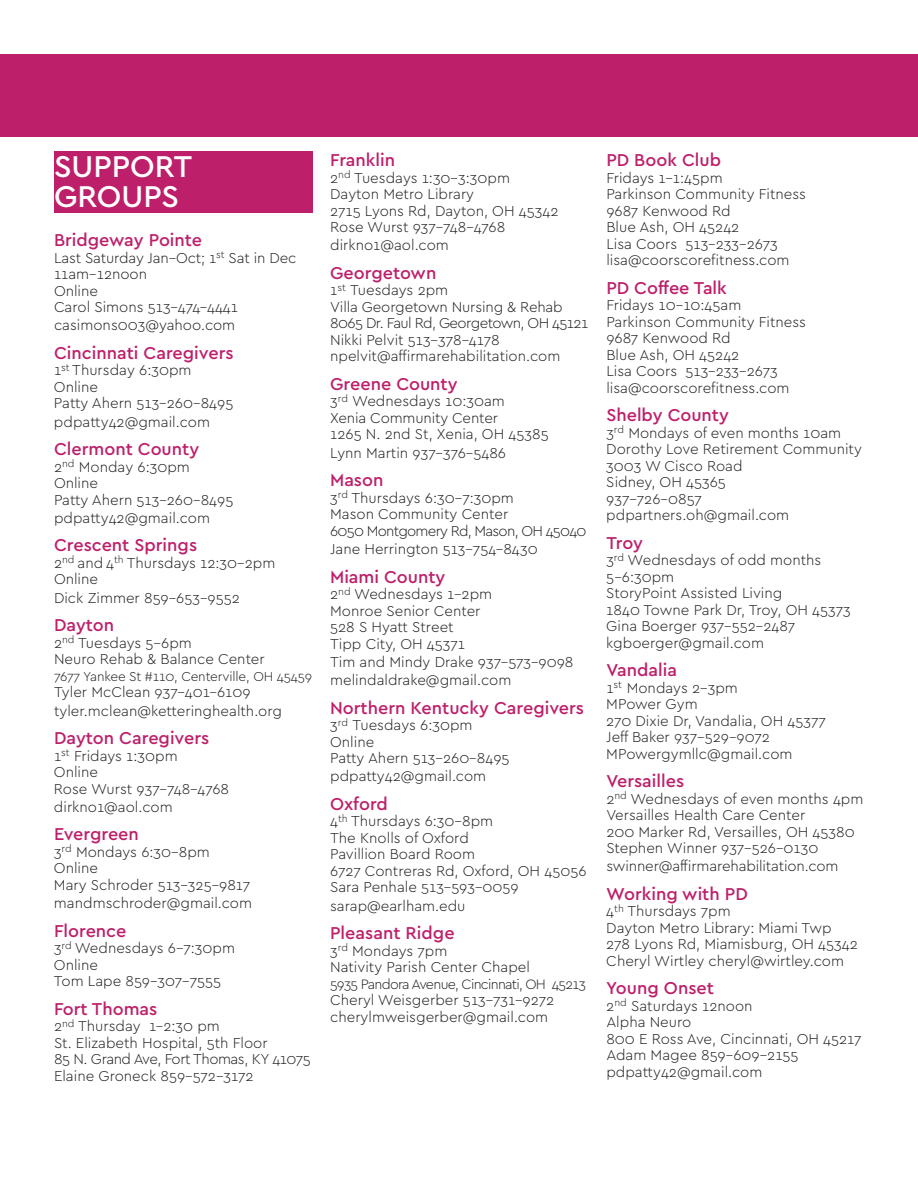
<style>
.page{position:relative;width:918px;height:1188px;background:#fff}
.page>*{position:absolute;margin:0;border:0;box-sizing:border-box;transform-origin:0 0}
.t1{font:500 31.5px/30px "Cera PRO";color:#fff}
.t2{font:500 18px "Cera PRO";color:#bd1f6a}
.t3{font:300 15px/16.5px "Cera PRO";color:#231f20}
.t4{font:300 14.25px "Cera PRO";letter-spacing:-.05em;color:#231f20}
.t5{font:300 13.5px "Cera PRO";letter-spacing:-.01em;color:#231f20}
</style>
<div class="page">
<div style="left:0;top:55px;width:918px;height:82px;background:#bd1f6a"></div>
<div style="left:54px;top:152px;width:258px;height:61px;background:#bd1f6a"></div>
<h1 class="t1" style="left:54px;top:150px;width:140px">SUPPORT<br>GROUPS</h1>
<p class="t2" style="left:54px;top:228px;width:150px">Bridgeway Pointe</p>
<p class="t3" style="left:54px;top:249px;width:244px">Last Saturday Jan–Oct; 1<sup>st</sup> Sat in Dec<br>11am–12noon<br>Online<br>Carol Simons 513-474-4441</p>
<p class="t3" style="left:54px;top:316px;width:183px">casimons003@yahoo.com</p>
<p class="t2" style="left:54px;top:341px;width:181px">Cincinnati Caregivers</p>
<p class="t3" style="left:54px;top:361px;width:181px">1<sup>st</sup> Thursday 6:30pm<br>Online<br>Patty Ahern 513-260-8495</p>
<p class="t3" style="left:54px;top:413px;width:158px">pdpatty42@gmail.com</p>
<p class="t2" style="left:54px;top:437px;width:147px">Clermont County</p>
<p class="t3" style="left:54px;top:458px;width:181px">2<sup>nd</sup> Monday 6:30pm<br>Online<br>Patty Ahern 513-260-8495</p>
<p class="t3" style="left:54px;top:509px;width:158px">pdpatty42@gmail.com</p>
<p class="t2" style="left:54px;top:533px;width:145px">Crescent Springs</p>
<p class="t3" style="left:54px;top:554px;width:223px">2<sup>nd</sup> and 4<sup>th</sup> Thursdays 12:30–2pm<br>Online</p>
<p class="t3" style="left:54px;top:589px;width:187px">Dick Zimmer 859-653-9552</p>
<p class="t2" style="left:54px;top:613px;width:62px">Dayton</p>
<p class="t3" style="left:54px;top:634px;width:212px">2<sup>nd</sup> Tuesdays 5–6pm<br>Neuro Rehab &amp; Balance Center</p>
<p class="t5" style="left:54px;top:667px;width:260px">7677 Yankee St #110, Centerville, OH 45459</p>
<p class="t3" style="left:54px;top:682px;width:230px;line-height:18.3px">Tyler McClean 937-401-6109 tyler.mclean@ketteringhealth.org</p>
<p class="t2" style="left:54px;top:726px;width:157px">Dayton Caregivers</p>
<p class="t3" style="left:54px;top:747px;width:177px">1<sup>st</sup> Fridays 1:30pm<br>Online<br>Rose Wurst 937-748-4768</p>
<p class="t3" style="left:54px;top:798px;width:120px">dirkno1@aol.com</p>
<p class="t2" style="left:54px;top:822px;width:86px">Evergreen</p>
<p class="t3" style="left:54px;top:843px;width:198px">3<sup>rd</sup> Mondays 6:30–8pm<br>Online<br>Mary Schroder 513-325-9817</p>
<p class="t3" style="left:54px;top:894px;width:200px">mandmschroder@gmail.com</p>
<p class="t2" style="left:54px;top:919px;width:74px">Florence</p>
<p class="t3" style="left:54px;top:939px;width:183px">3<sup>rd</sup> Wednesdays 6–7:30pm<br>Online<br>Tom Lape 859-307-7555</p>
<p class="t2" style="left:54px;top:997px;width:105px">Fort Thomas</p>
<p class="t3" style="left:54px;top:1017px;width:258px">2<sup>nd</sup> Thursday 1–2:30 pm<br>St. Elizabeth Hospital, 5th Floor<br>85 N. Grand Ave, Fort Thomas, KY 41075<br>Elaine Groneck 859-572-3172</p>
<p class="t2" style="left:330px;top:148px;width:66px">Franklin</p>
<p class="t3" style="left:330px;top:169px;width:230px">2<sup>nd</sup> Tuesdays 1:30–3:30pm<br>Dayton Metro Library<br>2715 Lyons Rd, Dayton, OH 45342<br>Rose Wurst 937-748-4768</p>
<p class="t3" style="left:330px;top:237px;width:120px">dirkno1@aol.com</p>
<p class="t2" style="left:330px;top:261px;width:108px">Georgetown</p>
<p class="t3" style="left:330px;top:282px;width:260px">1<sup>st</sup> Tuesdays 2pm<br>Villa Georgetown Nursing &amp; Rehab<br>8065 Dr. Faul Rd, Georgetown, OH 45121<br>Nikki Pelvit 513-378-4178 npelvit@affirmarehabilitation.com</p>
<p class="t2" style="left:330px;top:372px;width:129px">Greene County</p>
<p class="t3" style="left:330px;top:393px;width:220px">3<sup>rd</sup> Wednesdays 10:30am<br>Xenia Community Center<br>1265 N. 2nd St, Xenia, OH 45385</p>
<p class="t3" style="left:330px;top:444px;width:178px">Lynn Martin 937-376-5486</p>
<p class="t2" style="left:330px;top:468px;width:55px">Mason</p>
<p class="t3" style="left:330px;top:489px;width:258px">3<sup>rd</sup> Thursdays 6:30-7:30pm<br>Mason Community Center<br>6050 Montgomery Rd, Mason, OH 45040</p>
<p class="t3" style="left:330px;top:540px;width:209px">Jane Herrington 513-754-8430</p>
<p class="t2" style="left:330px;top:565px;width:117px">Miami County</p>
<p class="t3" style="left:330px;top:585px;width:164px">2<sup>nd</sup> Wednesdays 1–2pm<br>Monroe Senior Center<br>528 S Hyatt Street<br>Tipp City, OH 45371</p>
<p class="t3" style="left:330px;top:652px;width:245px;line-height:18.3px">Tim and Mindy Drake 937-573-9098 melindaldrake@gmail.com</p>
<p class="t2" style="left:330px;top:696px;width:255px">Northern Kentucky Caregivers</p>
<p class="t3" style="left:330px;top:716px;width:181px">3<sup>rd</sup> Tuesdays 6:30pm<br>Online<br>Patty Ahern 513-260-8495</p>
<p class="t3" style="left:330px;top:768px;width:158px">pdpatty42@gmail.com</p>
<p class="t2" style="left:330px;top:792px;width:59px">Oxford</p>
<p class="t3" style="left:330px;top:813px;width:258px">4<sup>th</sup> Thursdays 6:30–8pm<br>The Knolls of Oxford<br>Pavillion Board Room<br>6727 Contreras Rd, Oxford, OH 45056<br>Sara Penhale 513-593-0059</p>
<p class="t3" style="left:330px;top:897px;width:137px">sarap@earlham.edu</p>
<p class="t2" style="left:330px;top:921px;width:126px">Pleasant Ridge</p>
<p class="t3" style="left:330px;top:942px;width:201px">3<sup>rd</sup> Mondays 7pm<br>Nativity Parish Center Chapel</p>
<p class="t4" style="left:330px;top:974px;width:257px">5935 Pandora Avenue, Cincinnati, OH 45213</p>
<p class="t3" style="left:330px;top:991px;width:226px">Cheryl Weisgerber 513-731-9272 cherylmweisgerber@gmail.com</p>
<p class="t2" style="left:606px;top:148px;width:116px">PD Book Club</p>
<p class="t3" style="left:606px;top:169px;width:201px">Fridays 1–1:45pm<br>Parkinson Community Fitness<br>9687 Kenwood Rd<br>Blue Ash, OH 45242<br>Lisa Coors 513-233-2673 lisa@coorscorefitness.com</p>
<p class="t2" style="left:606px;top:276px;width:122px">PD Coffee Talk</p>
<p class="t3" style="left:606px;top:296px;width:201px">Fridays 10–10:45am<br>Parkinson Community Fitness<br>9687 Kenwood Rd<br>Blue Ash, OH 45242<br>Lisa Coors 513-233-2673 lisa@coorscorefitness.com</p>
<p class="t2" style="left:606px;top:403px;width:124px">Shelby County</p>
<p class="t3" style="left:606px;top:424px;width:257px">3<sup>rd</sup> Mondays of even months 10am<br>Dorothy Love Retirement Community<br>3003 W Cisco Road<br>Sidney, OH 45365<br>937-726-0857 pdpartners.oh@gmail.com</p>
<p class="t2" style="left:606px;top:531px;width:38px">Troy</p>
<p class="t3" style="left:606px;top:551px;width:246px">3<sup>rd</sup> Wednesdays of odd months<br>5–6:30pm<br>StoryPoint Assisted Living<br>1840 Towne Park Dr, Troy, OH 45373<br>Gina Boerger 937-552-2487 kgboerger@gmail.com</p>
<p class="t2" style="left:606px;top:658px;width:72px">Vandalia</p>
<p class="t3" style="left:606px;top:679px;width:221px">1<sup>st</sup> Mondays 2–3pm<br>MPower Gym<br>270 Dixie Dr, Vandalia, OH 45377<br>Jeff Baker 937-529-9072<br>MPowergymllc@gmail.com</p>
<p class="t2" style="left:606px;top:769px;width:79px">Versailles</p>
<p class="t3" style="left:606px;top:790px;width:259px">2<sup>nd</sup> Wednesdays of even months 4pm<br>Versailles Health Care Center<br>200 Marker Rd, Versailles, OH 45380<br>Stephen Winner 937-526-0130</p>
<p class="t3" style="left:606px;top:858px;width:234px">swinner@affirmarehabilitation.com</p>
<p class="t2" style="left:606px;top:882px;width:143px">Working with PD</p>
<p class="t3" style="left:606px;top:903px;width:253px">4<sup>th</sup> Thursdays 7pm<br>Dayton Metro Library: Miami Twp<br>278 Lyons Rd, Miamisburg, OH 45342<br>Cheryl Wirtley cheryl@wirtley.com</p>
<p class="t2" style="left:606px;top:976px;width:109px">Young Onset</p>
<p class="t3" style="left:606px;top:997px;width:257px">2<sup>nd</sup> Saturdays 12noon<br>Alpha Neuro<br>800 E Ross Ave, Cincinnati, OH 45217<br>Adam Magee 859-609-2155 pdpatty42@gmail.com</p>
</div>
